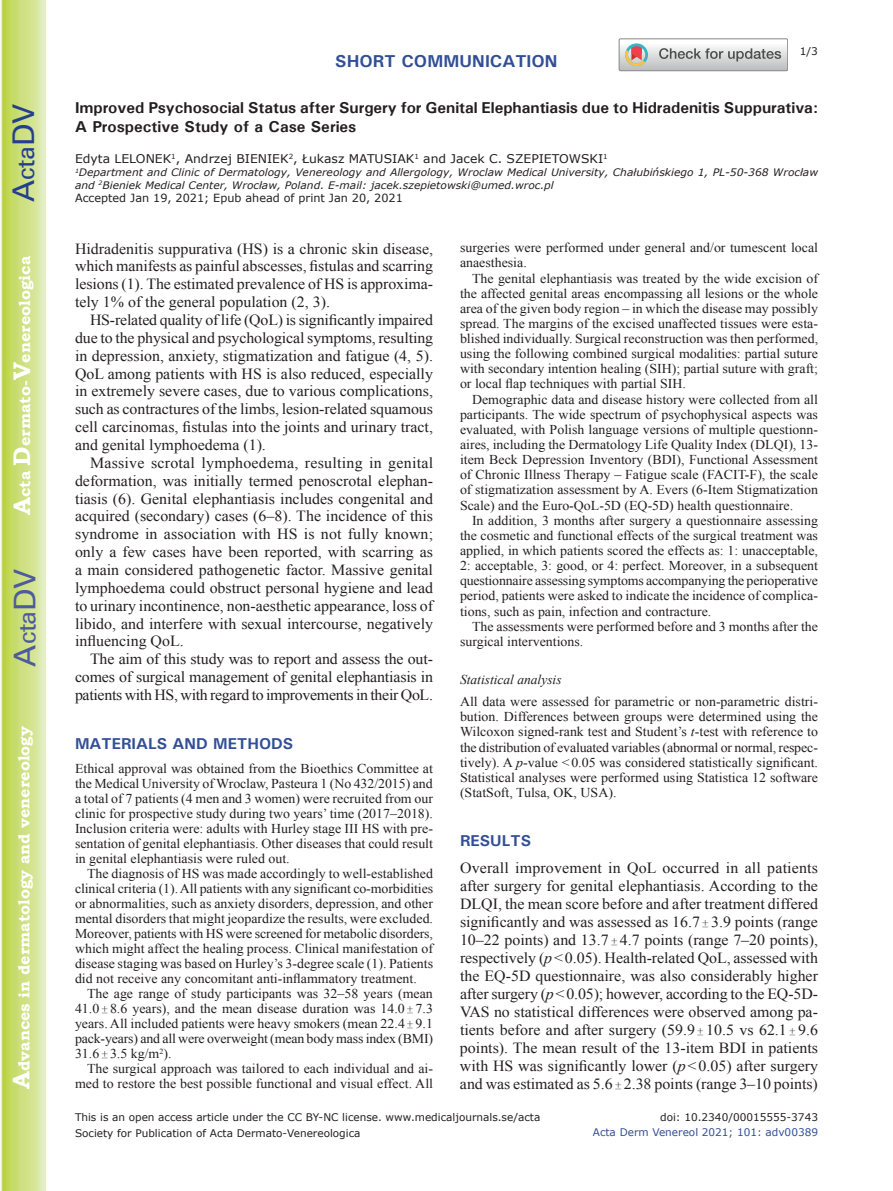
<style>
.page{position:relative;width:893px;height:1191px;background:#fff}
.page>*{position:absolute;margin:0;border:0;box-sizing:border-box;transform-origin:0 0}
.t1{font:30px "Univers";color:#4d5a9e}
.t2{font:30px "Univers";color:#253f8e}
.t3{font:700 17.25px "Univers";color:#324f95}
.t4{font:700 15.75px/18.9px "Univers";letter-spacing:-.005em;color:#231f20}
.t5{font:700 15.75px "Bookman Old Style";color:#fff}
.t6{font:700 15.75px "Univers";color:#324f95}
.t7{font:15.45px/17.9px "Times New Roman";color:#231f20;text-align:justify}
.t8{font:13.5px/15.1px "Times New Roman";color:#231f20;text-align:justify}
.t9{font:italic 13.5px "Times New Roman";color:#231f20}
.t10{font:12px "Verdana";color:#231f20}
.t11{font:11.25px "Verdana";color:#231f20}
.t12{font:10.5px "Verdana";color:#231f20}
.t13{font:10.5px "Verdana";color:#324f95}
.t14{font:italic 10.35px/12.8px "Verdana";color:#231f20}
.s1{font-size:24px}
.s2{font-family:"Perpetua";font-size:10.5px}
.s3{font-style:italic}
</style>
<div class="page">
<svg style="left:1px;top:0;width:45px;height:1191px;background:#cfe084"></svg>
<svg style="left:619px;top:39px;width:169px;height:32px"></svg>
<h1 class="t2" style="left:6px;top:202px;width:100px;rotate:-90deg">A<span class="s1">cta</span>DV</h1>
<p class="t5" style="left:15px;top:515px;width:260px;rotate:-90deg"><span class="s1">A</span>cta <span class="s1">D</span>ermato-<span class="s1">V</span>enereologica</p>
<h1 class="t1" style="left:7px;top:666px;width:100px;rotate:-90deg">A<span class="s1">cta</span>DV</h1>
<p class="t5" style="left:15px;top:1088px;width:364px;rotate:-90deg"><span class="s1">A</span>dvances in dermatology and venereology</p>
<p class="t3" style="left:335px;top:50px;width:224px">SHORT COMMUNICATION</p>
<p class="t12" style="left:800px;top:44px;width:20px">1/3</p>
<p class="t4" style="left:75px;top:98px;width:745px">Improved Psychosocial Status after Surgery for Genital Elephantiasis due to Hidradenitis Suppurativa:<br>A Prospective Study of a Case Series</p>
<p class="t10" style="left:75px;top:151px;width:534px">Edyta LELONEK<sup>1</sup>, Andrzej BIENIEK<sup>2</sup>, Łukasz MATUSIAK<sup>1</sup> and Jacek C. SZEPIETOWSKI<sup>1</sup></p>
<p class="t14" style="left:75px;top:166px;width:745px"><sup>1</sup>Department and Clinic of Dermatology, Venereology and Allergology, Wroclaw Medical University, Chałubińskiego 1, PL-50-368 Wrocław and <sup>2</sup>Bieniek Medical Center, Wrocław, Poland. E-mail: jacek.szepietowski@umed.wroc.pl</p>
<p class="t11" style="left:75px;top:191px;width:329px">Accepted Jan 19, 2021; Epub ahead of print Jan 20, 2021</p>
<p class="t7" style="left:75px;top:239px;width:360px">Hidradenitis suppurativa (HS) is a chronic skin disease, which manifests as painful abscesses, fistulas and scarring lesions (1). The estimated prevalence of HS is approxima&shy;tely 1% of the general population (2, 3).</p>
<p class="t7" style="left:75px;top:311px;width:360px;text-indent:15px">HS-related quality of life (QoL) is significantly impaired due to the physical and psychological symptoms, resulting in depression, anxiety, stigmatization and fatigue (4, 5).<br>QoL among patients with HS is also reduced, especially in extremely severe cases, due to various complications, such as contractures of the limbs, lesion-related squamous cell carcinomas, fistulas into the joints and urinary tract, and genital lymphoedema (1).</p>
<p class="t7" style="left:75px;top:453px;width:360px;text-indent:15px">Massive scrotal lymphoedema, resulting in genital deformation, was initially termed penoscrotal elephan&shy;tiasis (6). Genital elephantiasis includes congenital and acquired (secondary) cases (6–8). The incidence of this syndrome in association with HS is not fully known; only a few cases have been reported, with scarring as a main considered pathogenetic factor. Massive genital lymphoedema could obstruct personal hygiene and lead to urinary incontinence, non-aesthetic appearance, loss of libido, and interfere with sexual intercourse, negatively influencing QoL.</p>
<p class="t7" style="left:75px;top:650px;width:360px;text-indent:15px">The aim of this study was to report and assess the out&shy;comes of surgical management of genital elephantiasis in patients with HS, with regard to improvements in their QoL.</p>
<p class="t6" style="left:75px;top:733px;width:220px">MATERIALS AND METHODS</p>
<p class="t8" style="left:75px;top:760px;width:360px">Ethical approval was obtained from the Bioethics Committee at the Medical University of Wroclaw, Pasteura 1 (No 432/2015) and a total of 7 patients (4 men and 3 women) were recruited from our clinic for prospective study during two years’ time (2017–2018).<br>Inclusion criteria were: adults with Hurley stage III HS with pre&shy;sentation of genital elephantiasis. Other diseases that could result in genital elephantiasis were ruled out.</p>
<p class="t8" style="left:75px;top:865px;width:360px;text-indent:12px">The diagnosis of HS was made accordingly to well-established clinical criteria (1). All patients with any significant co-morbidities or abnormalities, such as anxiety disorders, depression, and other mental disorders that might jeopardize the results, were excluded.<br>Moreover, patients with HS were screened for metabolic disorders, which might affect the healing process. Clinical manifestation of disease staging was based on Hurley’s 3-degree scale (1). Patients did not receive any concomitant anti-inflammatory treatment.</p>
<p class="t8" style="left:75px;top:985px;width:360px;text-indent:12px">The age range of study participants was 32–58 years (mean 41.0 <span class="s2">±</span> 8.6 years), and the mean disease duration was 14.0 <span class="s2">±</span> 7.3 years. All included patients were heavy smokers (mean 22.4 <span class="s2">±</span> 9.1 pack-years) and all were overweight (mean body mass index (BMI)<br>31.6 <span class="s2">±</span> 3.5 kg/m<sup>2</sup>).</p>
<p class="t8" style="left:75px;top:1060px;width:360px;text-align:right">The surgical approach was tailored to each individual and ai&shy;med to restore the best possible functional and visual effect. All</p>
<p class="t8" style="left:460px;top:240px;width:360px">surgeries were performed under general and/or tumescent local anaesthesia.</p>
<p class="t8" style="left:460px;top:270px;width:360px;text-indent:12px">The genital elephantiasis was treated by the wide excision of the affected genital areas encompassing all lesions or the whole area of the given body region – in which the disease may possibly spread. The margins of the excised unaffected tissues were esta&shy;blished individually. Surgical reconstruction was then performed, using the following combined surgical modalities: partial suture with secondary intention healing (SIH); partial suture with graft; or local flap techniques with partial SIH.</p>
<p class="t8" style="left:460px;top:391px;width:360px;text-indent:12px">Demographic data and disease history were collected from all participants. The wide spectrum of psychophysical aspects was evaluated, with Polish language versions of multiple questionn&shy;aires, including the Dermatology Life Quality Index (DLQI), 13- item Beck Depression Inventory (BDI), Functional Assessment of Chronic Illness Therapy – Fatigue scale (FACIT-F), the scale of stigmatization assessment by A. Evers (6-Item Stigmatization Scale) and the Euro-QoL-5D (EQ-5D) health questionnaire.</p>
<p class="t8" style="left:460px;top:512px;width:360px;text-indent:12px">In addition, 3 months after surgery a questionnaire assessing the cosmetic and functional effects of the surgical treatment was applied, in which patients scored the effects as: 1: unacceptable, 2: acceptable, 3: good, or 4: perfect. Moreover, in a subsequent questionnaire assessing symptoms accompanying the perioperative period, patients were asked to indicate the incidence of complica&shy;tions, such as pain, infection and contracture.</p>
<p class="t8" style="left:460px;top:618px;width:359px;text-indent:12px">The assessments were performed before and 3 months after the surgical interventions.</p>
<p class="t9" style="left:460px;top:669px;width:103px">Statistical analysis</p>
<p class="t8" style="left:460px;top:694px;width:360px">All data were assessed for parametric or non-parametric distri&shy;bution. Differences between groups were determined using the Wilcoxon signed-rank test and Student’s <span class="s3">t</span>-test with reference to the distribution of evaluated variables (abnormal or normal, respec&shy;tively). A <span class="s3">p</span>-value &lt;0.05 was considered statistically significant.<br>Statistical analyses were performed using Statistica 12 software (StatSoft, Tulsa, OK, USA).</p>
<p class="t6" style="left:460px;top:830px;width:73px">RESULTS</p>
<p class="t7" style="left:460px;top:858px;width:360px">Overall improvement in QoL occurred in all patients after surgery for genital elephantiasis. According to the DLQI, the mean score before and after treatment differed significantly and was assessed as 16.7 <span class="s2">±</span> 3.9 points (range 10–22 points) and 13.7 <span class="s2">±</span> 4.7 points (range 7–20 points), respectively (<span class="s3">p</span>&lt;0.05). Health-related QoL, assessed with the EQ-5D questionnaire, was also considerably higher after surgery (<span class="s3">p</span>&lt;0.05); however, according to the EQ-5D-VAS no statistical differences were observed among pa&shy;tients before and after surgery (59.9 <span class="s2">±</span> 10.5 vs 62.1 <span class="s2">±</span> 9.6 points). The mean result of the 13-item BDI in patients with HS was significantly lower (<span class="s3">p</span>&lt;0.05) after surgery and was estimated as 5.6 <span class="s2">±</span> 2.38 points (range 3–10 points)</p>
<p class="t12" style="left:75px;top:1110px;width:467px">This is an open access article under the CC BY-NC license. www.medicaljournals.se/acta</p>
<p class="t12" style="left:660px;top:1110px;width:159px">doi: 10.2340/00015555-3743</p>
<p class="t12" style="left:75px;top:1126px;width:287px">Society for Publication of Acta Dermato-Venereologica</p>
<p class="t13" style="left:593px;top:1125px;width:227px">Acta Derm Venereol 2021; 101: adv00389</p>
</div>
